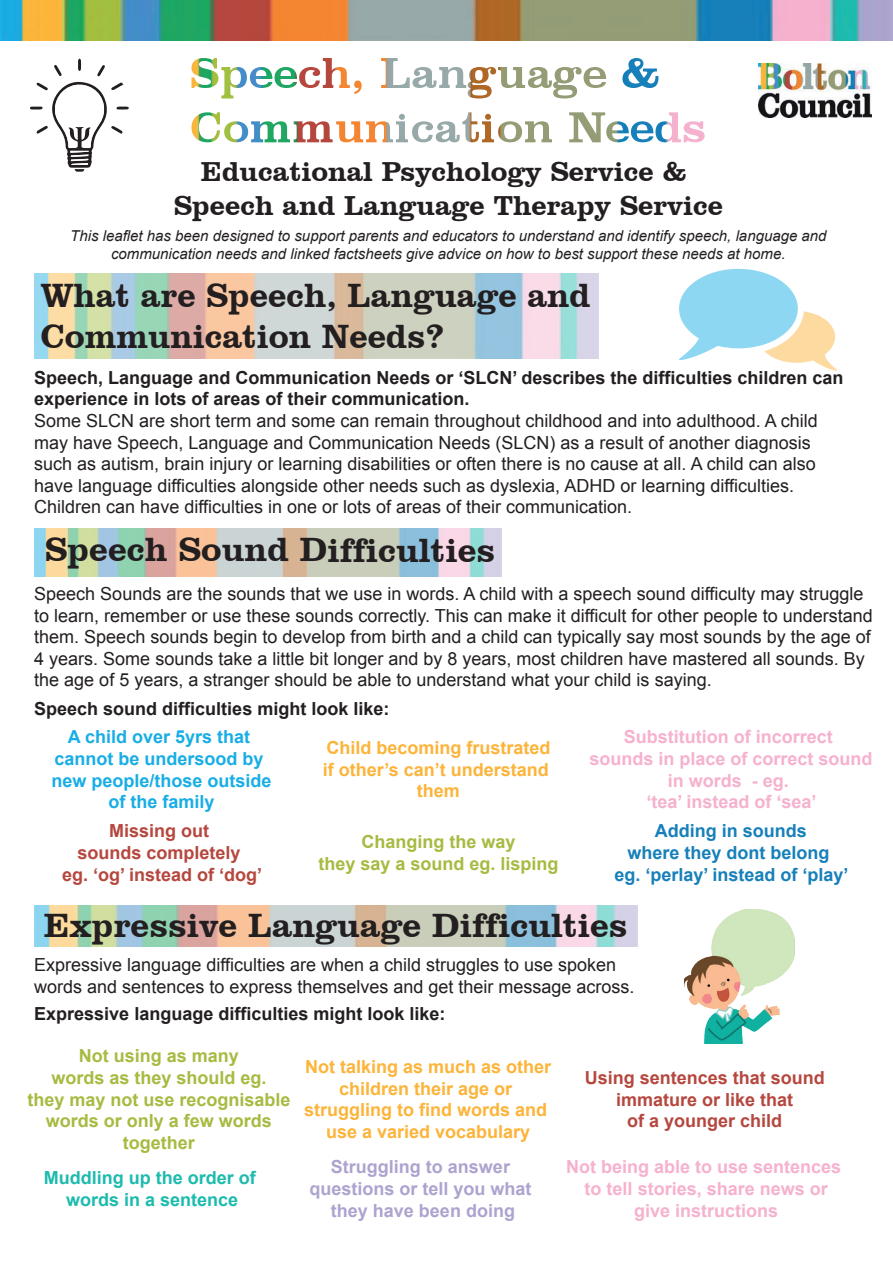
<style>
.page{position:relative;width:893px;height:1263px;background:#fff}
.page>*{position:absolute;margin:0;border:0;box-sizing:border-box;transform-origin:0 0}
.t1{font:800 34.5px/41.4px "Clarendon BT";color:#231f20}
.t2{font:800 28.05px/33.8px "Clarendon BT";color:#231f20;text-align:center}
.t3{font:18px/21.6px "Arial";color:#231f20}
.t4{font:700 18px/21.6px "Arial";color:#231f20}
.t5{font:700 18px/21.6px "Arial";color:#f6b1ce;text-align:center}
.t6{font:700 18px/21.6px "Arial";color:#fcb43a;text-align:center}
.t7{font:700 18px/21.6px "Arial";color:#a6bb41;text-align:center}
.t8{font:700 18px/21.6px "Arial";color:#b5473e;text-align:center}
.t9{font:700 18px/21.6px "Arial";color:#18aee5;text-align:center}
.t10{font:700 18px/21.6px "Arial";color:#1780ba;text-align:center}
.t11{font:700 18px/21.6px "Arial";color:#aea3cf;text-align:center}
.t12{font:700 18px/21.6px "Arial";color:#1dbbae;text-align:center}
.t13{font:italic 15px/18px "Arial";color:#231f20;text-align:center}
</style>
<div class="page">
<svg style="left:30px;top:58px;width:99px;height:114px"></svg>
<img style="left:0;top:0;width:892px;height:40px">
<img style="left:758px;top:63px;width:114px;height:54px">
<img style="left:191px;top:58px;width:467px;height:30px">
<img style="left:34px;top:273px;width:564px;height:85px">
<img style="left:34px;top:528px;width:468px;height:48px">
<img style="left:34px;top:905px;width:603px;height:42px">
<svg style="left:679px;top:269px;width:158px;height:102px"></svg>
<img style="left:684px;top:909px;width:110px;height:134px">
<h2 class="t2" style="left:174px;top:154px;width:551px">Educational Psychology Service &amp;<br>Speech and Language Therapy Service</h2>
<p class="t13" style="left:70px;top:227px;width:758px">This leaflet has been designed to support parents and educators to understand and identify speech, language and communication needs and linked factsheets give advice on how to best support these needs at home.</p>
<h1 class="t1" style="left:40px;top:274px;width:552px">What are Speech, Language and<br>Communication Needs?</h1>
<p class="t4" style="left:34px;top:367px;width:811px">Speech, Language and Communication Needs or ‘SLCN’ describes the difficulties children can experience in lots of areas of their communication.</p>
<p class="t3" style="left:34px;top:410px;width:785px">Some SLCN are short term and some can remain throughout childhood and into adulthood. A child may have Speech, Language and Communication Needs (SLCN) as a result of another diagnosis such as autism, brain injury or learning disabilities or often there is no cause at all. A child can also have language difficulties alongside other needs such as dyslexia, ADHD or learning difficulties.<br>Children can have difficulties in one or lots of areas of their communication.</p>
<h1 class="t1" style="left:45px;top:528px;width:452px">Speech Sound Difficulties</h1>
<p class="t3" style="left:34px;top:583px;width:840px">Speech Sounds are the sounds that we use in words. A child with a speech sound difficulty may struggle to learn, remember or use these sounds correctly. This can make it difficult for other people to understand them. Speech sounds begin to develop from birth and a child can typically say most sounds by the age of 4 years. Some sounds take a little bit longer and by 8 years, most children have mastered all sounds. By the age of 5 years, a stranger should be able to understand what your child is saying.</p>
<p class="t4" style="left:34px;top:698px;width:357px">Speech sound difficulties might look like:</p>
<p class="t9" style="left:52px;top:727px;width:222px">A child over 5yrs that cannot be undersood by new people/those outside of the family</p>
<p class="t6" style="left:323px;top:738px;width:229px">Child becoming frustrated if other’s can’t understand them</p>
<p class="t5" style="left:589px;top:727px;width:285px">Substitution of incorrect<br>sounds in place of correct sound in words - eg.<br>‘tea’ instead of ‘sea’</p>
<p class="t8" style="left:62px;top:821px;width:202px">Missing out<br>sounds completely<br>eg. ‘og’ instead of ‘dog’</p>
<p class="t10" style="left:614px;top:821px;width:236px">Adding in sounds<br>where they dont belong<br>eg. ‘perlay’ instead of ‘play’</p>
<p class="t7" style="left:318px;top:832px;width:242px">Changing the way<br>they say a sound eg. lisping</p>
<h1 class="t1" style="left:44px;top:904px;width:585px">Expressive Language Difficulties</h1>
<p class="t3" style="left:34px;top:954px;width:602px">Expressive language difficulties are when a child struggles to use spoken words and sentences to express themselves and get their message across.</p>
<p class="t4" style="left:34px;top:1003px;width:413px">Expressive language difficulties might look like:</p>
<p class="t7" style="left:27px;top:1046px;width:265px">Not using as many<br>words as they should eg.<br>they may not use recognisable words or only a few words together</p>
<p class="t12" style="left:44px;top:1168px;width:214px">Muddling up the order of words in a sentence</p>
<p class="t6" style="left:304px;top:1057px;width:249px">Not talking as much as other children their age or struggling to find words and use a varied vocabulary</p>
<p class="t11" style="left:309px;top:1157px;width:224px">Struggling to answer questions or tell you what they have been doing</p>
<p class="t8" style="left:585px;top:1067px;width:242px">Using sentences that sound immature or like that<br>of a younger child</p>
<p class="t5" style="left:566px;top:1157px;width:277px">Not being able to use sentences to tell stories, share news or give instructions</p>
</div>
